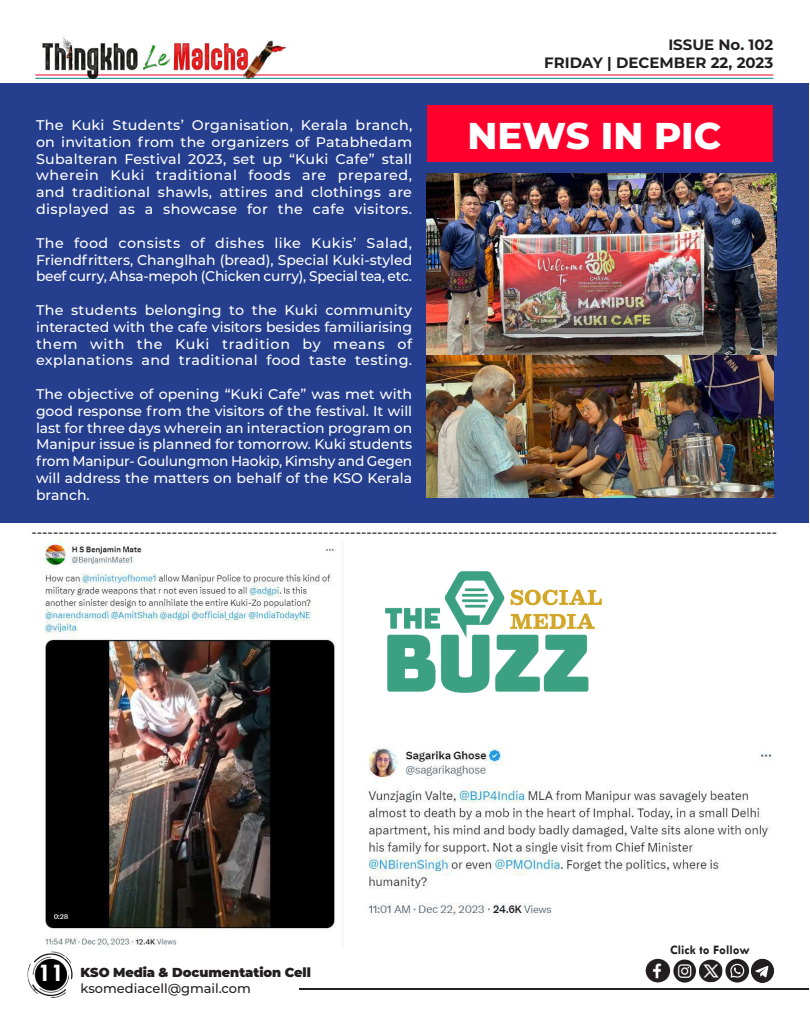
<style>
.page{position:relative;width:810px;height:1013px;background:#fff}
.page>*{position:absolute;margin:0;border:0;box-sizing:border-box;transform-origin:0 0}
.t1{font:800 37.3px "Montserrat";letter-spacing:-.005em;color:#fff}
.t2{font:700 26px "Tw Cen";color:#fff}
.t3{font:700 15px/18px "Montserrat";color:#231f20;text-align:right}
.t4{font:500 14px/16.8px "Montserrat";letter-spacing:.005em;color:#fff;text-align:justify}
.t5{font:500 14px "Montserrat";color:#231f20}
.t6{font:900 13px "Montserrat";letter-spacing:-.005em;color:#231f20}
.t7{font:500 13px "Montserrat";color:#231f20}
.t8{font:700 13px "Tw Cen";color:#231f20}
</style>
<div class="page">
<hr style="left:299px;top:988px;width:509px;height:1px;background:#231f20">
<img style="left:27px;top:951px;width:46px;height:47px">
<img style="left:45px;top:540px;width:290px;height:408px">
<hr style="left:35px;top:74px;width:738px;height:1px;background:#ff002d">
<hr style="left:35px;top:78px;width:738px;height:1px;background:#00848b">
<img style="left:35px;top:37px;width:254px;height:42px">
<img style="left:645px;top:958px;width:129px;height:25px">
<div style="left:0;top:83px;width:809px;height:439px;background:#253f8e"></div>
<img style="left:385px;top:571px;width:217px;height:121px">
<img style="left:368px;top:747px;width:404px;height:170px">
<img style="left:427px;top:173px;width:349px;height:182px">
<img style="left:427px;top:355px;width:347px;height:142px">
<div style="left:427px;top:105px;width:346px;height:56px;background:#ff002d"></div>
<p class="t3" style="left:544px;top:35px;width:231px">ISSUE No. 102<br>FRIDAY | DECEMBER 22, 2023</p>
<p class="t4" style="left:36px;top:116px;width:378px">The Kuki Students’ Organisation, Kerala branch, on invitation from the organizers of Patabhedam Subalteran Festival 2023, set up “Kuki Cafe” stall wherein Kuki traditional foods are prepared, and traditional shawls, attires and clothings are displayed as a showcase for the cafe visitors.</p>
<p class="t4" style="left:36px;top:234px;width:378px">The food consists of dishes like Kukis’ Salad, Friendfritters, Changlhah (bread), Special Kuki-styled beef curry, Ahsa-mepoh (Chicken curry), Special tea, etc.</p>
<p class="t4" style="left:36px;top:301px;width:378px">The students belonging to the Kuki community interacted with the cafe visitors besides familiarising them with the Kuki tradition by means of explanations and traditional food taste testing.</p>
<p class="t4" style="left:36px;top:385px;width:378px">The objective of opening “Kuki Cafe” was met with good response from the visitors of the festival. It will last for three days wherein an interaction program on Manipur issue is planned for tomorrow. Kuki students from Manipur- Goulungmon Haokip, Kimshy and Gegen will address the matters on behalf of the KSO Kerala branch.</p>
<p class="t5" style="left:31px;top:522px;width:747px">------------------------------------------------------------------------------------------------------------------------------------------</p>
<h1 class="t1" style="left:468px;top:108px;width:255px">NEWS IN PIC</h1>
<h2 class="t2" style="left:38px;top:957px;width:28px">11</h2>
<p class="t6" style="left:81px;top:962px;width:232px">KSO Media &amp; Documentation Cell</p>
<p class="t7" style="left:81px;top:978px;width:172px">ksomediacell@gmail.com</p>
<p class="t8" style="left:670px;top:942px;width:81px">Click to Follow</p>
</div>
